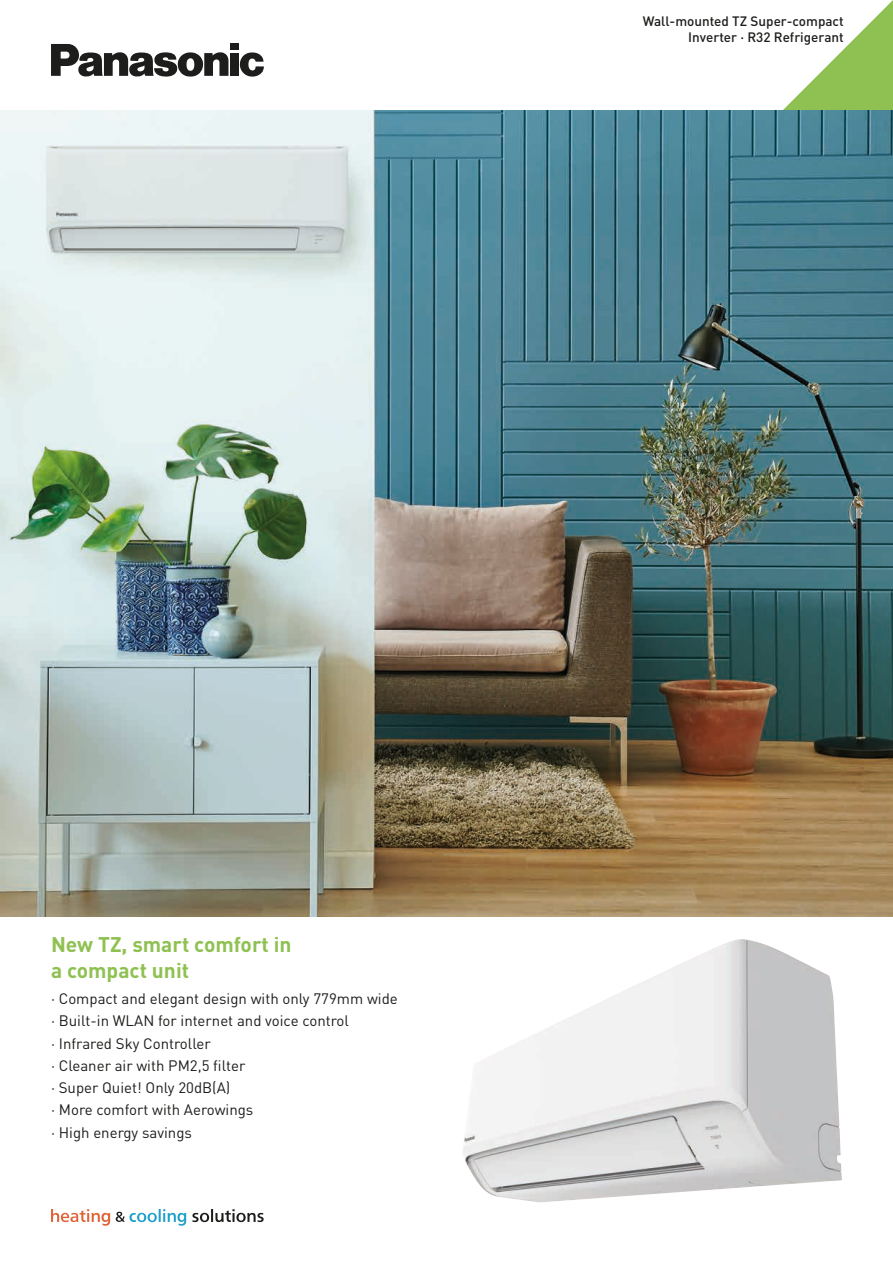
<style>
.page{position:relative;width:893px;height:1263px;background:#fff}
.page>*{position:absolute;margin:0;border:0;box-sizing:border-box;transform-origin:0 0}
.t1{font:700 21px/25.2px "DIN";color:#8fc152}
.t2{font:15px/22.2px "DIN";color:#1d1d1b}
.t3{font:500 13.5px/16.2px "DIN";color:#1d1d1b;text-align:right}
</style>
<div class="page">
<svg style="left:782px;top:0;width:111px;height:111px"></svg>
<img style="left:463px;top:939px;width:379px;height:263px">
<img style="left:0;top:111px;width:893px;height:805px">
<svg style="left:240px;top:52px;width:24px;height:25px"></svg>
<div style="left:230px;top:44px;width:9px;height:6px;background:#1d1d1b"></div>
<div style="left:230px;top:53px;width:9px;height:23px;background:#1d1d1b"></div>
<svg style="left:51px;top:44px;width:177px;height:33px"></svg>
<svg style="left:192px;top:1209px;width:72px;height:13px"></svg>
<svg style="left:116px;top:1209px;width:70px;height:17px"></svg>
<svg style="left:51px;top:1209px;width:59px;height:17px"></svg>
<p class="t3" style="left:643px;top:13px;width:202px">Wall-mounted TZ Super-compact<br>Inverter · R32 Refrigerant</p>
<h1 class="t1" style="left:51px;top:931px;width:242px">New TZ, smart comfort in a compact unit</h1>
<p class="t2" style="left:51px;top:987px;width:348px">· Compact and elegant design with only 779mm wide · Built-in WLAN for internet and voice control<br>· Infrared Sky Controller<br>· Cleaner air with PM2,5 filter<br>· Super Quiet! Only 20dB(A)<br>· More comfort with Aerowings<br>· High energy savings</p>
</div>
